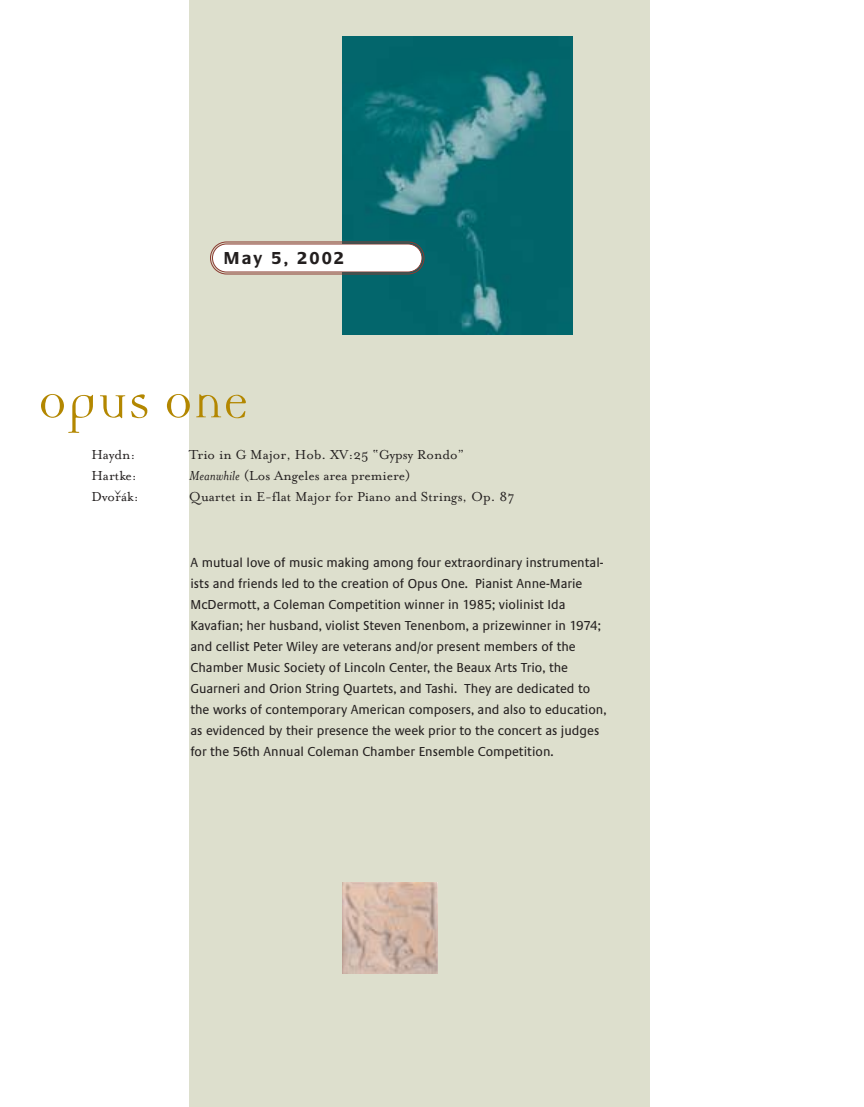
<style>
.page{position:relative;width:864px;height:1107px;background:#fff}
.page>*{position:absolute;margin:0;border:0;box-sizing:border-box;transform-origin:0 0}
.t1{font:54px "Democratica";color:#b38700}
.t2{font:700 18px "Praxis";letter-spacing:.115em;color:#231f1f}
.t3{font:15px "Mrs Eaves Roman";color:#231f1f}
.t4{font:13.5px/21px "Praxis";color:#231f1f;scale:.95 1}
.t5{font:13.5px "Mrs Eaves Roman";color:#231f1f}
.s1{font-family:"Mrs Eaves";font-style:italic}
</style>
<div class="page">
<div style="left:189px;top:0;width:461px;height:1107px;background:#dddfcd"></div>
<img style="left:342px;top:36px;width:231px;height:298px">
<svg style="left:210px;top:241px;width:215px;height:34px;background:#e0dbd9"></svg>
<img style="left:342px;top:882px;width:95px;height:92px">
<h2 class="t2" style="left:223px;top:251px;width:122px">May 5, 2002</h2>
<h1 class="t1" style="left:38px;top:382px;width:212px">Opus One</h1>
<p class="t3" style="left:92px;top:445px;width:46px">Haydn:</p>
<p class="t3" style="left:189px;top:445px;width:277px">Trio in G Major, Hob. XV:25 “Gypsy Rondo”</p>
<p class="t3" style="left:92px;top:466px;width:47px">Hartke:</p>
<p class="t3" style="left:189px;top:466px;width:223px"><span class="s1">Meanwhile</span> (Los Angeles area premiere)</p>
<p class="t3" style="left:92px;top:487px;width:49px">Dvorák:</p>
<p class="t3" style="left:189px;top:487px;width:327px">Quartet in E-flat Major for Piano and Strings, Op. 87</p>
<p class="t5" style="left:109px;top:496px;width:8px;rotate:-90deg">‹</p>
<p class="t4" style="left:190px;top:553px;width:439px">A mutual love of music making among four extraordinary instrumental&shy;ists and friends led to the creation of Opus One. Pianist Anne-Marie McDermott, a Coleman Competition winner in 1985; violinist Ida Kavafian; her husband, violist Steven Tenenbom, a prizewinner in 1974; and cellist Peter Wiley are veterans and/or present members of the Chamber Music Society of Lincoln Center, the Beaux Arts Trio, the Guarneri and Orion String Quartets, and Tashi. They are dedicated to the works of contemporary American composers, and also to education, as evidenced by their presence the week prior to the concert as judges for the 56th Annual Coleman Chamber Ensemble Competition.</p>
</div>
